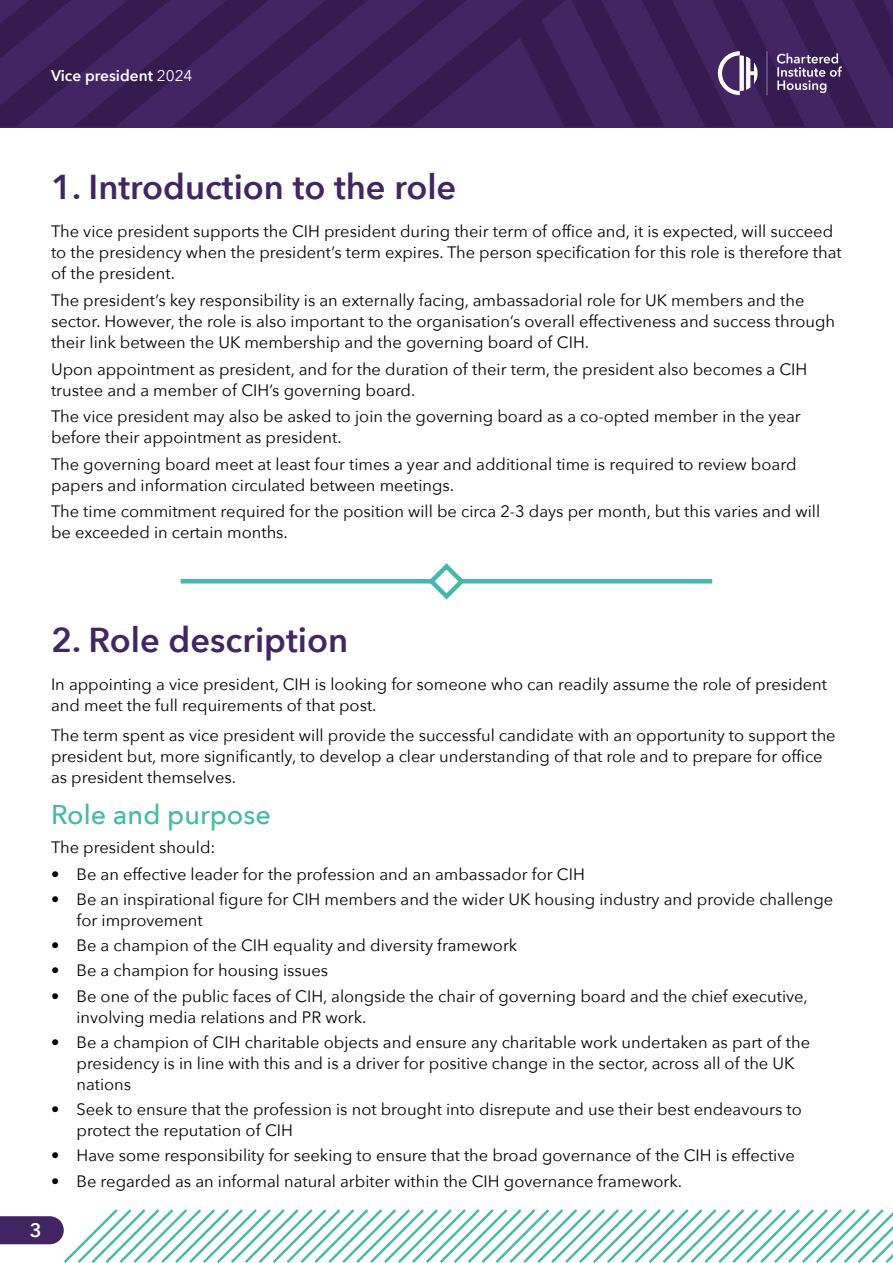
<style>
.page{position:relative;width:893px;height:1263px;background:#fff}
.page>*{position:absolute;margin:0;border:0;box-sizing:border-box;transform-origin:0 0}
.t1{font:600 34.5px "Avenir Next";color:#442563}
.t2{font:500 27px "Avenir Next";color:#45b8ab}
.t3{font:600 19.5px "Avenir Next";color:#fff}
.t4{font:16.5px/21px "Avenir Next";color:#000}
.t5{font:600 15.45px "Avenir Next";color:#fff}
.s1{font-weight:400}
</style>
<div class="page">
<svg style="left:0;top:0;width:892px;height:127px;fill:#442563"></svg>
<svg style="left:777px;top:53px;width:65px;height:40px"></svg>
<svg style="left:718px;top:51px;width:40px;height:44px"></svg>
<svg style="left:767px;top:51px;width:1px;height:44px"></svg>
<svg style="left:0;top:1209px;width:893px;height:54px"></svg>
<hr style="left:181px;top:579px;width:531px;height:4px;background:#45b8ab">
<svg style="left:425px;top:563px;width:43px;height:37px"></svg>
<p class="t5" style="left:51px;top:62px;width:143px">Vice president <span class="s1">2024</span></p>
<h1 class="t1" style="left:51px;top:158px;width:407px">1. Introduction to the role</h1>
<p class="t4" style="left:51px;top:220px;width:792px">The vice president supports the CIH president during their term of office and, it is expected, will succeed to the presidency when the president’s term expires. The person specification for this role is therefore that of the president.</p>
<p class="t4" style="left:51px;top:289px;width:786px">The president’s key responsibility is an externally facing, ambassadorial role for UK members and the sector. However, the role is also important to the organisation’s overall effectiveness and success through their link between the UK membership and the governing board of CIH.</p>
<p class="t4" style="left:51px;top:358px;width:758px">Upon appointment as president, and for the duration of their term, the president also becomes a CIH trustee and a member of CIH’s governing board.</p>
<p class="t4" style="left:51px;top:405px;width:751px">The vice president may also be asked to join the governing board as a co-opted member in the year before their appointment as president.</p>
<p class="t4" style="left:51px;top:453px;width:747px">The governing board meet at least four times a year and additional time is required to review board papers and information circulated between meetings.</p>
<p class="t4" style="left:51px;top:500px;width:771px">The time commitment required for the position will be circa 2-3 days per month, but this varies and will be exceeded in certain months.</p>
<h1 class="t1" style="left:51px;top:610px;width:299px">2. Role description</h1>
<p class="t4" style="left:51px;top:673px;width:778px">In appointing a vice president, CIH is looking for someone who can readily assume the role of president and meet the full requirements of that post.</p>
<p class="t4" style="left:51px;top:724px;width:786px">The term spent as vice president will provide the successful candidate with an opportunity to support the president but, more significantly, to develop a clear understanding of that role and to prepare for office as president themselves.</p>
<h2 class="t2" style="left:51px;top:791px;width:221px">Role and purpose</h2>
<p class="t4" style="left:51px;top:836px;width:166px">The president should:</p>
<p class="t4" style="left:51px;top:863px;width:535px">• Be an effective leader for the profession and an ambassador for CIH</p>
<p class="t4" style="left:77px;top:888px;width:758px;text-indent:-26px">• Be an inspirational figure for CIH members and the wider UK housing industry and provide challenge for improvement</p>
<p class="t4" style="left:51px;top:934px;width:468px">• Be a champion of the CIH equality and diversity framework</p>
<p class="t4" style="left:51px;top:959px;width:279px">• Be a champion for housing issues</p>
<p class="t4" style="left:77px;top:985px;width:733px;text-indent:-26px">• Be one of the public faces of CIH, alongside the chair of governing board and the chief executive, involving media relations and PR work.</p>
<p class="t4" style="left:77px;top:1031px;width:735px;text-indent:-26px">• Be a champion of CIH charitable objects and ensure any charitable work undertaken as part of the presidency is in line with this and is a driver for positive change in the sector, across all of the UK nations</p>
<p class="t4" style="left:77px;top:1098px;width:727px;text-indent:-26px">• Seek to ensure that the profession is not brought into disrepute and use their best endeavours to protect the reputation of CIH</p>
<p class="t4" style="left:51px;top:1144px;width:745px">• Have some responsibility for seeking to ensure that the broad governance of the CIH is effective</p>
<p class="t4" style="left:51px;top:1170px;width:633px">• Be regarded as an informal natural arbiter within the CIH governance framework.</p>
<p class="t3" style="left:30px;top:1214px;width:13px">3</p>
</div>
